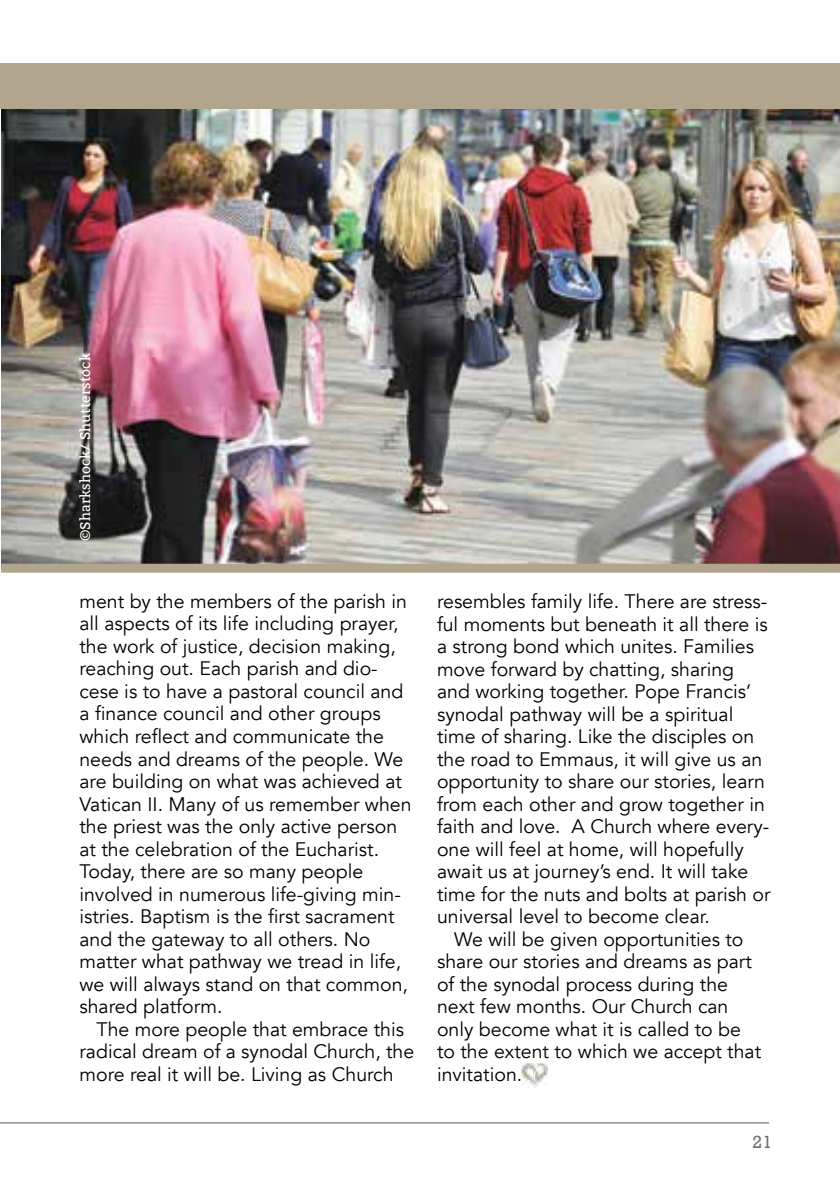
<style>
.page{position:relative;width:840px;height:1191px;background:#fff}
.page>*{position:absolute;margin:0;border:0;box-sizing:border-box;transform-origin:0 0}
.t1{font:19.6px/22.6px "Avenir";color:#000}
.t2{font:18px "Rockwell";color:#6d6e71}
.t3{font:14px "Bitter";color:#fff}
</style>
<div class="page">
<img style="left:1px;top:109px;width:838px;height:455px">
<div style="left:0;top:63px;width:839px;height:46px;background:#b1a58e"></div>
<div style="left:1px;top:564px;width:838px;height:9px;background:#b1a58e"></div>
<img style="left:521px;top:1063px;width:26px;height:24px">
<hr style="left:0;top:1122px;width:768px;height:1px;background:#58595b">
<p class="t3" style="left:76px;top:541px;width:189px;rotate:-90deg">©Sharkshock/ Shutterstock</p>
<p class="t1" style="left:79px;top:590px;width:333px">ment by the members of the parish in all aspects of its life including prayer, the work of justice, decision making, reaching out. Each parish and dio&shy;cese is to have a pastoral council and a finance council and other groups which reflect and communicate the needs and dreams of the people. We are building on what was achieved at Vatican II. Many of us remember when the priest was the only active person at the celebration of the Eucharist.<br>Today, there are so many people involved in numerous life-giving min&shy;istries. Baptism is the first sacrament and the gateway to all others. No matter what pathway we tread in life, we will always stand on that common, shared platform.</p>
<p class="t1" style="left:79px;top:1018px;width:336px;text-indent:17px">The more people that embrace this radical dream of a synodal Church, the more real it will be. Living as Church</p>
<p class="t1" style="left:437px;top:590px;width:335px">resembles family life. There are stress&shy;ful moments but beneath it all there is a strong bond which unites. Families move forward by chatting, sharing and working together. Pope Francis’ synodal pathway will be a spiritual time of sharing. Like the disciples on the road to Emmaus, it will give us an opportunity to share our stories, learn from each other and grow together in faith and love. A Church where every&shy;one will feel at home, will hopefully await us at journey’s end. It will take time for the nuts and bolts at parish or universal level to become clear.</p>
<p class="t1" style="left:437px;top:928px;width:325px;text-indent:17px">We will be given opportunities to share our stories and dreams as part of the synodal process during the next few months. Our Church can only become what it is called to be to the extent to which we accept that invitation.</p>
<p class="t2" style="left:752px;top:1131px;width:21px">21</p>
</div>
